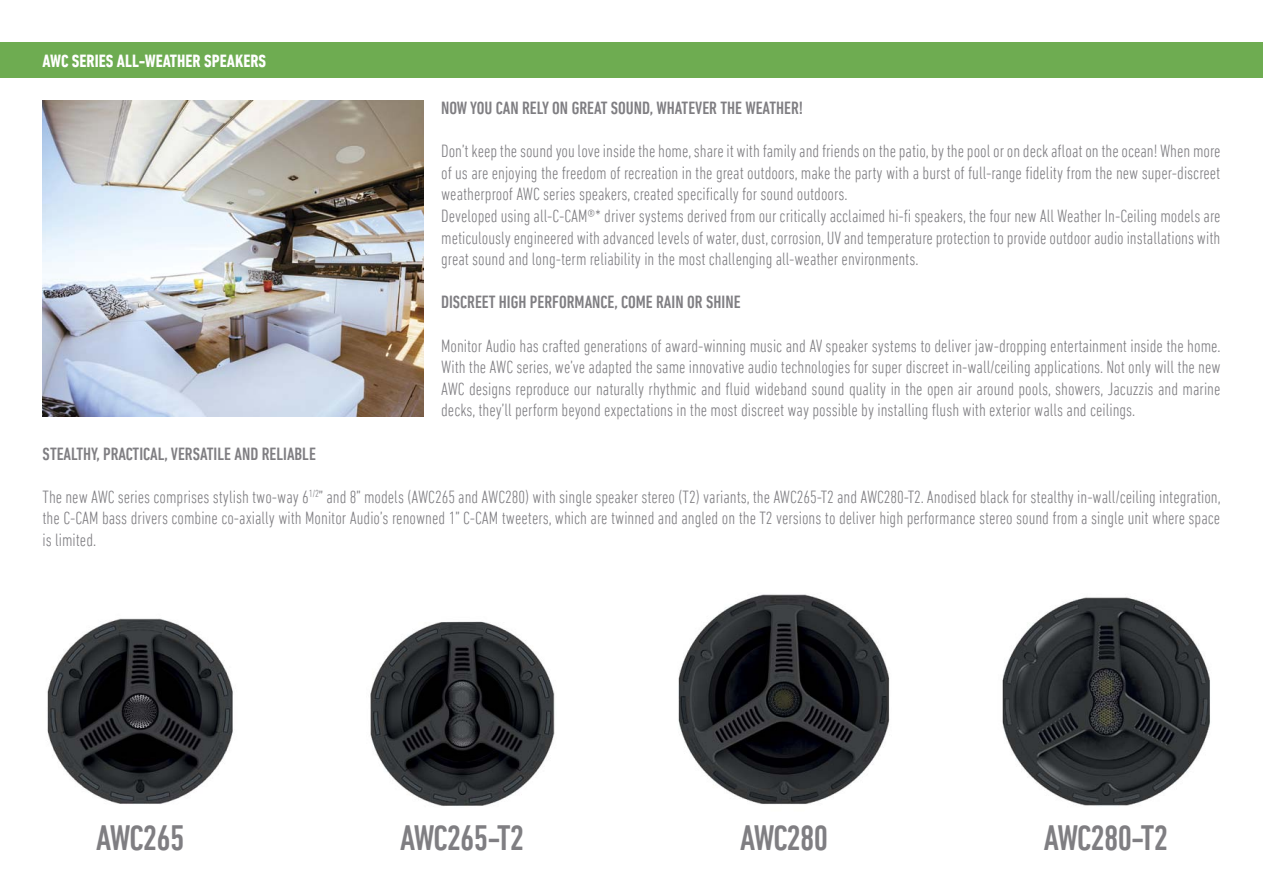
<style>
.page{position:relative;width:1263px;height:893px;background:#fff}
.page>*{position:absolute;margin:0;border:0;box-sizing:border-box;transform-origin:0 0}
.t1{font:500 condensed 36px "DIN Next LT Pro";letter-spacing:-.02em;color:#7f7e82}
.t2{font:300 condensed 18px/21.6px "DIN Next LT Pro";color:#7f7e82;text-align:justify}
.t3{font:500 condensed 18px "DIN Next LT Pro";color:#7f7e82}
.t4{font:700 condensed 18px "DIN Next LT Pro";color:#fff}
</style>
<div class="page">
<img style="left:47px;top:618px;width:186px;height:186px">
<img style="left:678px;top:594px;width:212px;height:211px">
<img style="left:370px;top:621px;width:185px;height:185px">
<img style="left:1002px;top:597px;width:208px;height:209px">
<div style="left:0;top:43px;width:1263px;height:35px;background:#6eac51"></div>
<img style="left:43px;top:100px;width:380px;height:316px">
<p class="t4" style="left:43px;top:51px;width:225px">AWC SERIES ALL-WEATHER SPEAKERS</p>
<p class="t3" style="left:441px;top:98px;width:364px">NOW YOU CAN RELY ON GREAT SOUND, WHATEVER THE WEATHER!</p>
<p class="t2" style="left:441px;top:140px;width:781px;text-align:left">Don’t keep the sound you love inside the home, share it with family and friends on the patio, by the pool or on deck afloat on the ocean! When more of us are enjoying the freedom of recreation in the great outdoors, make the party with a burst of full-range fidelity from the new super-discreet weatherproof AWC series speakers, created specifically for sound outdoors.<br>Developed using all-C-CAM®* driver systems derived from our critically acclaimed hi-fi speakers, the four new All Weather In-Ceiling models are meticulously engineered with advanced levels of water, dust, corrosion, UV and temperature protection to provide outdoor audio installations with great sound and long-term reliability in the most challenging all-weather environments.</p>
<p class="t3" style="left:441px;top:292px;width:301px">DISCREET HIGH PERFORMANCE, COME RAIN OR SHINE</p>
<p class="t2" style="left:441px;top:335px;width:781px">Monitor Audio has crafted generations of award-winning music and AV speaker systems to deliver jaw-dropping entertainment inside the home.<br>With the AWC series, we’ve adapted the same innovative audio technologies for super discreet in-wall/ceiling applications. Not only will the new AWC designs reproduce our naturally rhythmic and fluid wideband sound quality in the open air around pools, showers, Jacuzzis and marine decks, they’ll perform beyond expectations in the most discreet way possible by installing flush with exterior walls and ceilings.</p>
<p class="t3" style="left:43px;top:443px;width:275px">STEALTHY, PRACTICAL, VERSATILE AND RELIABLE</p>
<p class="t2" style="left:43px;top:486px;width:1180px">The new AWC series comprises stylish two-way 6<sup>1/2</sup>” and 8” models (AWC265 and AWC280) with single speaker stereo (T2) variants, the AWC265-T2 and AWC280-T2. Anodised black for stealthy in-wall/ceiling integration, the C-CAM bass drivers combine co-axially with Monitor Audio’s renowned 1” C-CAM tweeters, which are twinned and angled on the T2 versions to deliver high performance stereo sound from a single unit where space is limited.</p>
<h1 class="t1" style="left:96px;top:818px;width:90px">AWC265</h1>
<h1 class="t1" style="left:400px;top:818px;width:126px">AWC265-T2</h1>
<h1 class="t1" style="left:740px;top:818px;width:90px">AWC280</h1>
<h1 class="t1" style="left:1044px;top:818px;width:126px">AWC280-T2</h1>
</div>
